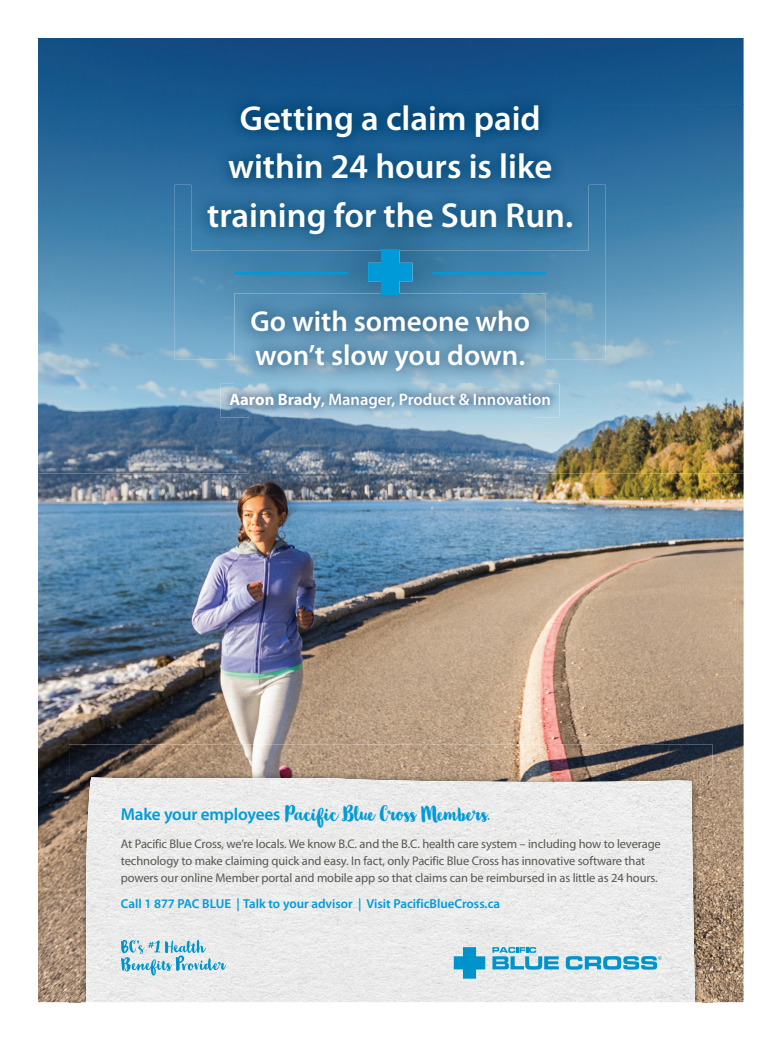
<style>
.page{position:relative;width:783px;height:1044px;background:#fff}
.page>*{position:absolute;margin:0;border:0;box-sizing:border-box;transform-origin:0 0}
.t1{font:600 34.7px/48.6px "Myriad Pro";color:#fff;text-align:center}
.t2{font:600 28.9px/34.7px "Myriad Pro";color:#fff}
.t3{font:19.4px "Wanderlust Gold Pro";letter-spacing:-.025em;color:#009ad9}
.t4{font:600 16.6px "Myriad Pro";color:#fff}
.t5{font:600 13px "Myriad Pro";color:#009ad9}
.t6{font:12.5px/16.9px "Myriad Pro";letter-spacing:-.01em;color:#585752}
.s1{font-weight:700}
.s2{font-family:"Myriad Pro";font-weight:600;font-size:17.2px}
</style>
<div class="page">
<img style="left:38px;top:474px;width:706px;height:528px">
<img style="left:38px;top:38px;width:176px;height:167px">
<img style="left:214px;top:38px;width:530px;height:66px">
<img style="left:588px;top:104px;width:156px;height:101px">
<img style="left:38px;top:205px;width:141px;height:269px">
<img style="left:603px;top:205px;width:141px;height:269px">
<img style="left:179px;top:359px;width:70px;height:115px">
<img style="left:532px;top:359px;width:71px;height:115px">
<img style="left:249px;top:417px;width:283px;height:57px">
<img style="left:69px;top:744px;width:644px;height:32px">
<img style="left:69px;top:776px;width:11px;height:226px">
<img style="left:703px;top:776px;width:10px;height:226px">
<img style="left:80px;top:771px;width:623px;height:33px">
<img style="left:80px;top:804px;width:5px;height:198px">
<img style="left:695px;top:804px;width:8px;height:198px">
<img style="left:86px;top:777px;width:609px;height:225px">
<img style="left:175px;top:185px;width:431px;height:174px">
<hr style="left:235px;top:272px;width:112px;height:3px;background:#009ad9">
<hr style="left:433px;top:272px;width:112px;height:3px;background:#009ad9">
<img style="left:121px;top:955px;width:63px;height:16px">
<img style="left:181px;top:940px;width:17px;height:12px">
<svg style="left:658px;top:956px;width:4px;height:4px"></svg>
<img style="left:525px;top:956px;width:17px;height:14px">
<img style="left:544px;top:956px;width:15px;height:13px">
<img style="left:566px;top:956px;width:17px;height:14px">
<img style="left:585px;top:956px;width:16px;height:13px">
<img style="left:603px;top:956px;width:18px;height:14px">
<img style="left:623px;top:956px;width:16px;height:14px">
<img style="left:641px;top:956px;width:16px;height:14px">
<svg style="left:492px;top:947px;width:44px;height:22px"></svg>
<img style="left:454px;top:947px;width:31px;height:32px">
<img style="left:235px;top:294px;width:311px;height:90px">
<img style="left:221px;top:384px;width:339px;height:33px">
<img style="left:191px;top:89px;width:397px;height:162px">
<svg style="left:368px;top:250px;width:44px;height:45px;background:#148ec4"></svg>
<h1 class="t1" style="left:207px;top:93px;width:367px">Getting a claim paid within 24 hours is like training for the Sun Run.</h1>
<h2 class="t2" style="left:250px;top:303px;width:281px">Go with someone who won’t slow you down.</h2>
<h3 class="t4" style="left:229px;top:389px;width:323px"><span class="s1">Aaron Brady</span>, Manager, Product &amp; Innovation</h3>
<h3 class="t3" style="left:121px;top:802px;width:371px"><span class="s2">Make your employees</span> Pacific Blue Cross Members.</h3>
<p class="t6" style="left:121px;top:835px;width:541px">At Pacific Blue Cross, we’re locals. We know B.C. and the B.C. health care system – including how to leverage technology to make claiming quick and easy. In fact, only Pacific Blue Cross has innovative software that powers our online Member portal and mobile app so that claims can be reimbursed in as little as 24 hours.</p>
<p class="t5" style="left:121px;top:895px;width:381px">Call 1 877 PAC BLUE | Talk to your advisor | Visit PacificBlueCross.ca</p>
</div>
